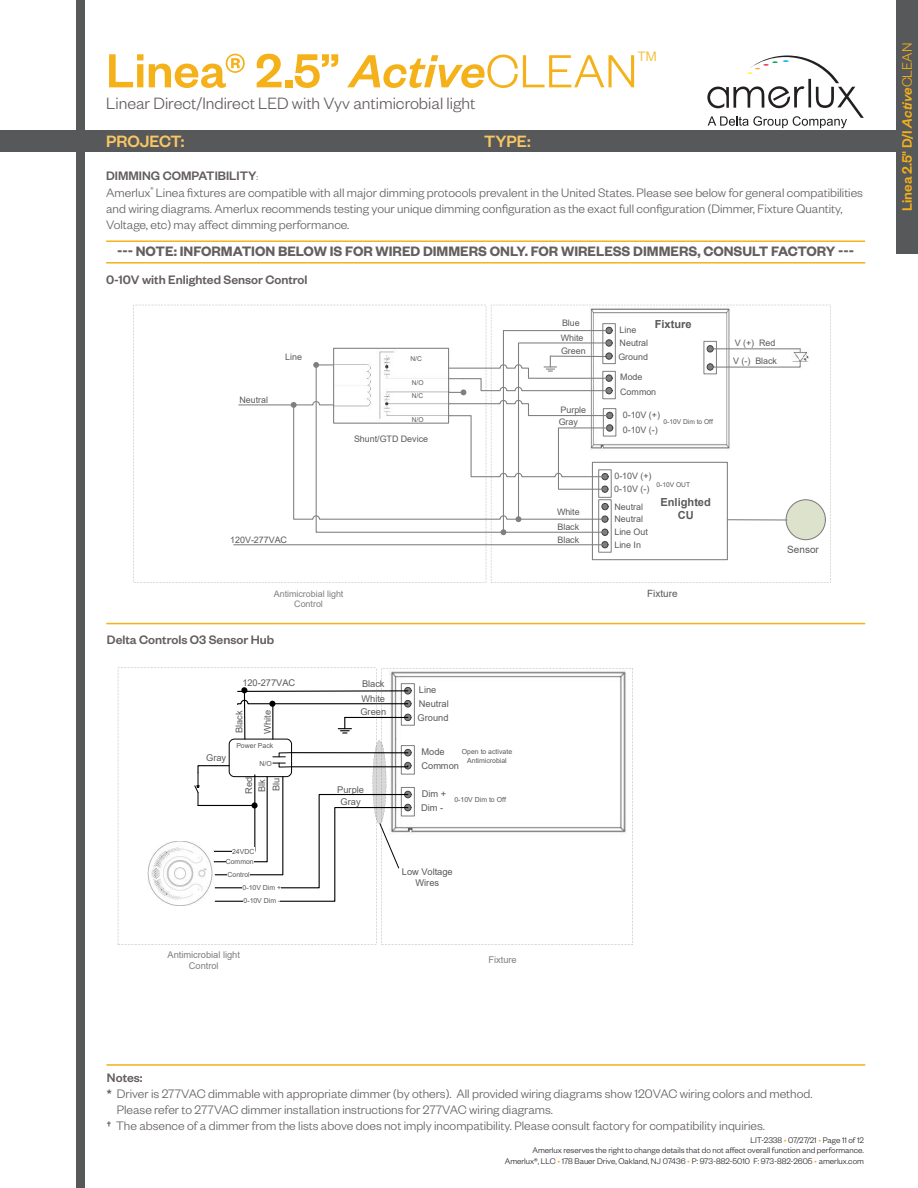
<style>
.page{position:relative;width:918px;height:1188px;background:#fff}
.page>*{position:absolute;margin:0;border:0;box-sizing:border-box;transform-origin:0 0}
.t1{font:500 52.5px "Founders Grotesk";color:#f4b119}
.t2{font:300 18px "Founders Grotesk";color:#645e5e}
.t3{font:500 18px "Founders Grotesk";color:#f9c664}
.t4{font:600 15px "Founders Grotesk";color:#645e5e}
.t5{font:500 15px "Founders Grotesk";color:#f4b119}
.t6{font:300 14.85px "Founders Grotesk";color:#f4b119}
.t7{font:300 13.5px/16.2px "Founders Grotesk";color:#645e5e}
.t8{font:500 13.5px "Founders Grotesk";color:#645e5e}
.t9{font:700 11.1px/13.4px "Arial";color:#595959;text-align:center}
.t10{font:10.05px "Arial";color:#595959}
.t11{font:9.3px/14.1px "Arial";letter-spacing:-.005em;color:#595959}
.t12{font:9.3px/11.1px "Arial";letter-spacing:-.005em;color:#7f7f7f;text-align:center}
.t13{font:300 9px/10.8px "Founders Grotesk";color:#231f20;text-align:right}
.t14{font:8.85px/13.5px "Arial";letter-spacing:-.005em;color:#595959}
.t15{font:8.85px/10.6px "Arial";letter-spacing:-.005em;color:#7f7f7f;text-align:center}
.t16{font:6.9px/12.9px "Arial";color:#595959;text-align:center}
.t17{font:6.6px "Arial";color:#595959}
.s1{font-style:italic;font-size:51px}
.s2{font-weight:300;font-size:51px}
.s3{font-weight:400;font-size:9px}
.s4{font-style:italic}
.s5{font-weight:300}
.s6{font-weight:500}
.s7{color:#f4b119}
</style>
<div class="page">
<svg style="left:707px;top:56px;width:157px;height:72px"></svg>
<div style="left:0;top:130px;width:918px;height:22px;background:#57585a"></div>
<div style="left:76px;top:0;width:10px;height:1188px;background:#57585a"></div>
<div style="left:896px;top:0;width:22px;height:254px;background:#57585a"></div>
<hr style="left:106px;top:240px;width:759px;height:2px;background:#f4b119">
<hr style="left:106px;top:262px;width:759px;height:2px;background:#f4b119">
<hr style="left:106px;top:1064px;width:759px;height:2px;background:#f4b119">
<hr style="left:106px;top:623px;width:759px;height:1px;background:#f4b119">
<svg style="left:612px;top:305px;width:219px;height:278px"></svg>
<div style="left:592px;top:462px;width:136px;height:98px;border:1px solid #7f7f7f"></div>
<div style="left:786px;top:499px;width:40px;height:41px;background:#dde2cd;border:1px solid #7f7f7f;border-radius:50%"></div>
<hr style="left:727px;top:519px;width:60px;height:2px;background:#7f7f7f">
<div style="left:606px;top:412px;width:7px;height:7px;background:#484848;border:1px solid #3f3f3f;border-radius:50%"></div>
<div style="left:606px;top:424px;width:7px;height:7px;background:#414141;border:1px solid #3f3f3f;border-radius:50%"></div>
<div style="left:603px;top:408px;width:13px;height:28px;border:1px solid #7f7f7f"></div>
<svg style="left:134px;top:305px;width:478px;height:278px"></svg>
<svg style="left:118px;top:668px;width:259px;height:277px"></svg>
<svg style="left:381px;top:668px;width:252px;height:277px"></svg>
<hr style="left:244px;top:690px;width:1px;height:49px;background:#000">
<svg style="left:237px;top:687px;width:172px;height:6px"></svg>
<img style="left:148px;top:841px;width:65px;height:65px">
<svg style="left:194px;top:699px;width:215px;height:203px"></svg>
<div style="left:243px;top:897px;width:37px;height:8px;background:#fff"></div>
<h1 class="t1" style="left:106px;top:38px;width:533px">Linea® 2.5” <span class="s1">Active</span><span class="s2">CLEAN</span></h1>
<p class="t6" style="left:637px;top:47px;width:21px">TM</p>
<h2 class="t2" style="left:106px;top:92px;width:371px">Linear Direct/Indirect LED with Vyv antimicrobial light</h2>
<h2 class="t3" style="left:106px;top:130px;width:80px">PROJECT:</h2>
<h2 class="t3" style="left:484px;top:130px;width:48px">TYPE:</h2>
<p class="t8" style="left:106px;top:168px;width:153px">DIMMING COMPATIBILITY<span class="s3">:</span></p>
<p class="t7" style="left:106px;top:184px;width:758px">Amerlux<sup>®</sup> Linea fixtures are compatible with all major dimming protocols prevalent in the United States. Please see below for general compatibilities and wiring diagrams. Amerlux recommends testing your unique dimming configuration as the exact full configuration (Dimmer, Fixture Quantity,<br>Voltage, etc) may affect dimming performance.</p>
<p class="t4" style="left:117px;top:241px;width:739px">--- NOTE: INFORMATION BELOW IS FOR WIRED DIMMERS ONLY. FOR WIRELESS DIMMERS, CONSULT FACTORY ---</p>
<p class="t8" style="left:106px;top:271px;width:203px">0-10V with Enlighted Sensor Control</p>
<p class="t9" style="left:118px;top:273px;width:183px">VYV with Enlighted sensor control</p>
<p class="t14" style="left:239px;top:393px;width:30px">Neutral</p>
<p class="t14" style="left:285px;top:350px;width:18px">Line</p>
<p class="t17" style="left:410px;top:355px;width:13px">N/C</p>
<p class="t17" style="left:412px;top:391px;width:13px">N/C</p>
<p class="t17" style="left:412px;top:378px;width:13px">N/O</p>
<p class="t17" style="left:412px;top:415px;width:13px">N/O</p>
<p class="t14" style="left:354px;top:432px;width:76px">Shunt/GTD Device</p>
<p class="t14" style="left:230px;top:533px;width:58px">120V-277VAC</p>
<p class="t15" style="left:274px;top:588px;width:71px">Antimicrobial light<br>Control</p>
<p class="t8" style="left:107px;top:631px;width:169px">Delta Controls O3 Sensor Hub</p>
<p class="t11" style="left:242px;top:676px;width:54px">120-277VAC</p>
<p class="t11" style="left:232px;top:733px;width:24px;rotate:-90deg">Black</p>
<p class="t11" style="left:261px;top:734px;width:25px;rotate:-90deg">White</p>
<p class="t11" style="left:206px;top:750px;width:22px">Gray</p>
<p class="t16" style="left:236px;top:739px;width:38px">Power Pack</p>
<p class="t16" style="left:259px;top:757px;width:14px">N/O</p>
<p class="t11" style="left:362px;top:675px;width:25px;line-height:15.6px">Black<br>White</p>
<p class="t11" style="left:361px;top:705px;width:27px">Green</p>
<p class="t11" style="left:418px;top:683px;width:33px">Line<br>Neutral<br>Ground</p>
<p class="t11" style="left:422px;top:744px;width:39px">Mode<br>Common</p>
<p class="t16" style="left:462px;top:748px;width:52px;line-height:8.2px">Open to activate<br>Antimicrobial</p>
<p class="t11" style="left:242px;top:794px;width:18px;line-height:13px;rotate:-90deg">Red<br>Blk</p>
<p class="t11" style="left:269px;top:791px;width:15px;rotate:-90deg">Blu</p>
<p class="t16" style="left:226px;top:847px;width:30px;line-height:9.9px;text-align:right">24VDC<br>Common</p>
<p class="t16" style="left:243px;top:868px;width:40px;text-align:left;text-indent:-15px">Control<br>0-10V Dim +<br>0-10V Dim -</p>
<p class="t11" style="left:337px;top:783px;width:28px;line-height:12.8px;text-align:center">Purple<br>Gray</p>
<p class="t11" style="left:421px;top:786px;width:27px">Dim +<br>Dim -</p>
<p class="t16" style="left:454px;top:793px;width:53px">0-10V Dim to Off</p>
<p class="t11" style="left:402px;top:866px;width:52px;line-height:11.1px;text-align:center">Low Voltage<br>Wires</p>
<p class="t12" style="left:168px;top:949px;width:74px">Antimicrobial light<br>Control</p>
<p class="t12" style="left:489px;top:954px;width:30px">Fixture</p>
<p class="t14" style="left:562px;top:317px;width:19px">Blue</p>
<p class="t14" style="left:561px;top:331px;width:27px;line-height:12.9px">White<br>Green</p>
<p class="t14" style="left:559px;top:403px;width:29px;line-height:12.6px">Purple<br>Gray</p>
<p class="t14" style="left:557px;top:505px;width:24px">White</p>
<p class="t14" style="left:558px;top:520px;width:23px">Black</p>
<p class="t14" style="left:558px;top:533px;width:23px">Black</p>
<p class="t9" style="left:655px;top:318px;width:39px">Fixture</p>
<p class="t14" style="left:618px;top:323px;width:31px">Line<br>Neutral<br>Ground</p>
<p class="t14" style="left:620px;top:370px;width:24px">Mode</p>
<p class="t14" style="left:620px;top:385px;width:38px">Common</p>
<p class="t14" style="left:623px;top:407px;width:39px;line-height:15px">0-10V (+)<br>0-10V (-)</p>
<p class="t17" style="left:663px;top:418px;width:51px">0-10V Dim to Off</p>
<p class="t14" style="left:614px;top:469px;width:39px">0-10V (+)<br>0-10V (-)</p>
<p class="t14" style="left:614px;top:500px;width:30px">Neutral</p>
<p class="t14" style="left:614px;top:538px;width:28px">Line In</p>
<p class="t17" style="left:657px;top:480px;width:35px">0-10V OUT</p>
<p class="t9" style="left:660px;top:496px;width:52px">Enlighted<br>CU</p>
<p class="t14" style="left:614px;top:512px;width:30px">Neutral</p>
<p class="t14" style="left:614px;top:525px;width:35px">Line Out</p>
<p class="t10" style="left:647px;top:587px;width:32px">Fixture</p>
<p class="t14" style="left:733px;top:334px;width:46px;line-height:17.9px">V (+) Red<br>V (-) Black</p>
<p class="t10" style="left:787px;top:542px;width:33px">Sensor</p>
<p class="t5" style="left:898px;top:211px;width:170px;rotate:-90deg">Linea 2.5" D/I <span class="s4">Active</span><span class="s5">CLEAN</span></p>
<p class="t8" style="left:107px;top:1069px;width:37px">Notes:</p>
<p class="t7" style="left:117px;top:1085px;width:697px;text-indent:-10px"><span class="s6">*</span> Driver is 277VAC dimmable with appropriate dimmer (by others). All provided wiring diagrams show 120VAC wiring colors and method.<br>Please refer to 277VAC dimmer installation instructions for 277VAC wiring diagrams.</p>
<p class="t7" style="left:107px;top:1117px;width:660px"><span class="s6">†</span> The absence of a dimmer from the lists above does not imply incompatibility. Please consult factory for compatibility inquiries.</p>
<p class="t13" style="left:505px;top:1134px;width:361px">LIT-2338 <span class="s7">•</span> 07/27/21 <span class="s7">•</span> Page 11 of 12<br>Amerlux reserves the right to change details that do not affect overall function and performance.<br>Amerlux®, LLC <span class="s7">•</span> 178 Bauer Drive, Oakland, NJ 07436 <span class="s7">•</span> P: 973-882-5010 F: 973-882-2605 <span class="s7">•</span> amerlux.com</p>
</div>
